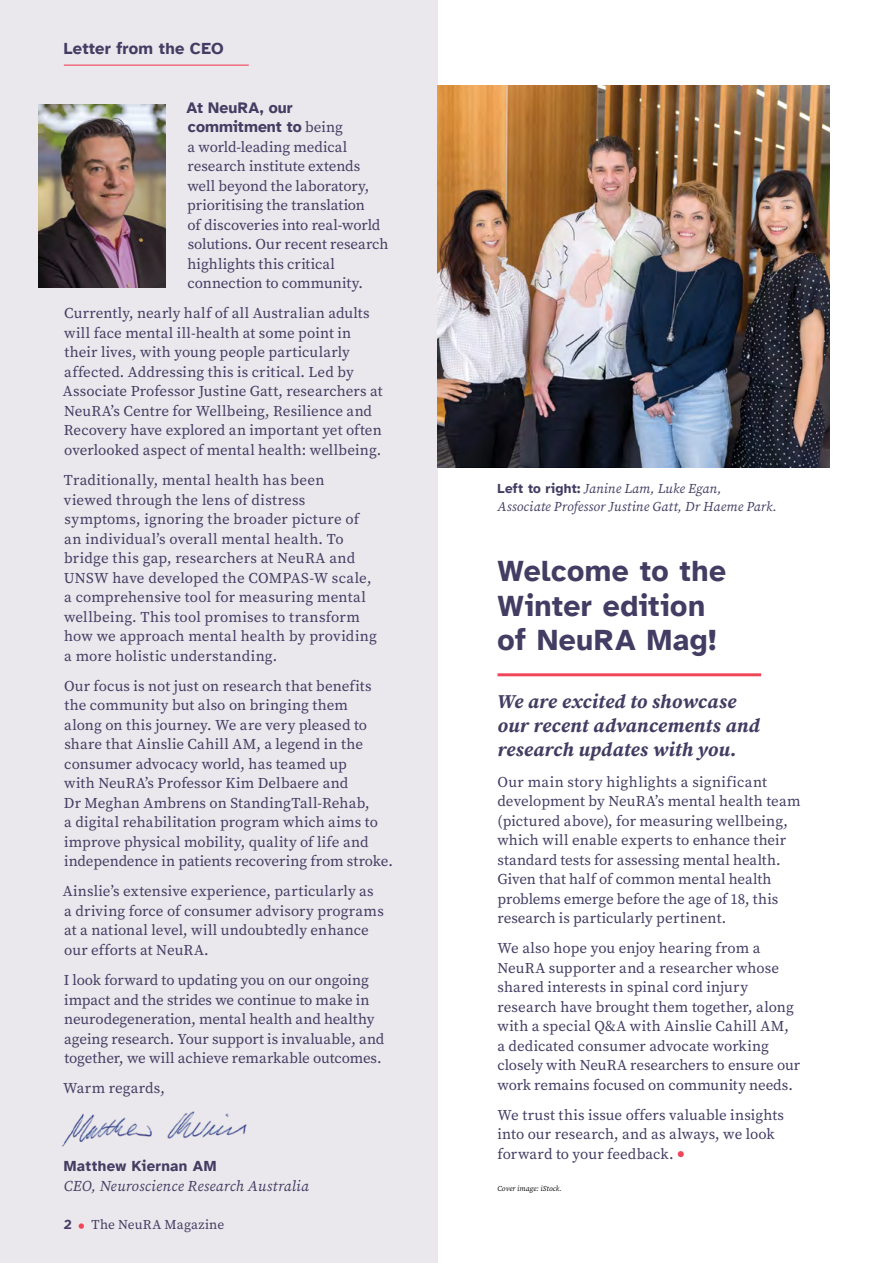
<style>
.page{position:relative;width:893px;height:1263px;background:#fff}
.page>*{position:absolute;margin:0;border:0;box-sizing:border-box;transform-origin:0 0}
.t1{font:700 30px/34.5px "Atkinson Hyperlegible";letter-spacing:.015em;color:#443d63}
.t2{font:italic 700 19.5px/24px "Source Serif Pro";letter-spacing:.01em;color:#443d63}
.t3{font:700 16.5px "Atkinson Hyperlegible";letter-spacing:.01em;color:#443d63}
.t4{font:700 15.75px/19.5px "Atkinson Hyperlegible";color:#443d63}
.t5{font:15px/19.5px "Source Serif Pro";letter-spacing:.005em;color:#443d63}
.t6{font:italic 15px "Source Serif Pro";letter-spacing:.015em;color:#443d63}
.t7{font:700 15px "Atkinson Hyperlegible";letter-spacing:.025em;color:#443d63}
.t8{font:italic 13.5px/18px "Source Serif Pro";letter-spacing:.005em;color:#443d63}
.t9{font:13.5px "Source Serif Pro";letter-spacing:.02em;color:#443d63}
.t10{font:italic 7.5px "Source Serif Pro";letter-spacing:.01em;color:#000}
.s1{font-family:"Source Serif Pro";font-weight:400;font-size:15px}
.s2{font-family:"Atkinson Hyperlegible";font-weight:700}
.s3{font-size:24px;color:#ef4659}
.s4{font-family:"Atkinson Hyperlegible";font-weight:700;font-style:normal}
.s5{font-size:27px;color:#ef4659}
</style>
<div class="page">
<div style="left:0;top:0;width:438px;height:1263px;background:#eae8ec"></div>
<hr style="left:64px;top:65px;width:185px;height:1px;background:#ef4659">
<img style="left:38px;top:104px;width:128px;height:183px">
<hr style="left:497px;top:673px;width:264px;height:3px;background:#ef4659">
<img style="left:62px;top:1111px;width:185px;height:36px">
<img style="left:438px;top:85px;width:391px;height:383px">
<p class="t3" style="left:64px;top:39px;width:161px">Letter from the CEO</p>
<p class="t4" style="left:187px;top:98px;width:158px">At NeuRA, our commitment to <span class="s1">being</span></p>
<p class="t5" style="left:187px;top:137px;width:203px">a world-leading medical research institute extends well beyond the laboratory, prioritising the translation<br>of discoveries into real-world solutions. Our recent research highlights this critical connection to community.</p>
<p class="t5" style="left:63px;top:304px;width:321px">Currently, nearly half of all Australian adults will face mental ill-health at some point in their lives, with young people particularly affected. Addressing this is critical. Led by Associate Professor Justine Gatt, researchers at NeuRA’s Centre for Wellbeing, Resilience and Recovery have explored an important yet often overlooked aspect of mental health: wellbeing.</p>
<p class="t5" style="left:64px;top:470px;width:315px">Traditionally, mental health has been<br>viewed through the lens of distress symptoms, ignoring the broader picture of an individual’s overall mental health. To bridge this gap, researchers at NeuRA and UNSW have developed the COMPAS-W scale, a comprehensive tool for measuring mental wellbeing. This tool promises to transform how we approach mental health by providing a more holistic understanding.</p>
<p class="t5" style="left:64px;top:676px;width:330px">Our focus is not just on research that benefits the community but also on bringing them<br>along on this journey. We are very pleased to share that Ainslie Cahill AM, a legend in the consumer advocacy world, has teamed up<br>with NeuRA’s Professor Kim Delbaere and<br>Dr Meghan Ambrens on StandingTall-Rehab,<br>a digital rehabilitation program which aims to improve physical mobility, quality of life and independence in patients recovering from stroke.</p>
<p class="t5" style="left:63px;top:882px;width:323px">Ainslie’s extensive experience, particularly as a driving force of consumer advisory programs at a national level, will undoubtedly enhance our efforts at NeuRA.</p>
<p class="t5" style="left:64px;top:970px;width:322px">I look forward to updating you on our ongoing impact and the strides we continue to make in neurodegeneration, mental health and healthy ageing research. Your support is invaluable, and together, we will achieve remarkable outcomes.</p>
<p class="t5" style="left:63px;top:1078px;width:103px">Warm regards,</p>
<p class="t7" style="left:64px;top:1157px;width:154px">Matthew Kiernan AM</p>
<p class="t6" style="left:64px;top:1177px;width:247px">CEO, Neuroscience Research Australia</p>
<p class="t9" style="left:64px;top:1216px;width:162px"><span class="s2">2</span> <span class="s3">•</span> The NeuRA Magazine</p>
<p class="t8" style="left:497px;top:480px;width:281px"><span class="s4">Left to right:</span> Janine Lam, Luke Egan,<br>Associate Professor Justine Gatt, Dr Haeme Park.</p>
<h1 class="t1" style="left:497px;top:554px;width:230px">Welcome to the<br>Winter edition of NeuRA Mag!</h1>
<h2 class="t2" style="left:497px;top:690px;width:264px">We are excited to showcase our recent advancements and research updates with you.</h2>
<p class="t5" style="left:497px;top:772px;width:305px">Our main story highlights a significant development by NeuRA’s mental health team (pictured above), for measuring wellbeing, which will enable experts to enhance their standard tests for assessing mental health.<br>Given that half of common mental health problems emerge before the age of 18, this research is particularly pertinent.</p>
<p class="t5" style="left:497px;top:938px;width:304px">We also hope you enjoy hearing from a NeuRA supporter and a researcher whose shared interests in spinal cord injury research have brought them together, along with a special Q&amp;A with Ainslie Cahill AM,<br>a dedicated consumer advocate working closely with NeuRA researchers to ensure our work remains focused on community needs.</p>
<p class="t5" style="left:497px;top:1105px;width:288px">We trust this issue offers valuable insights into our research, and as always, we look forward to your feedback. <span class="s5">•</span></p>
<p class="t10" style="left:497px;top:1184px;width:66px">Cover image: iStock.</p>
</div>
